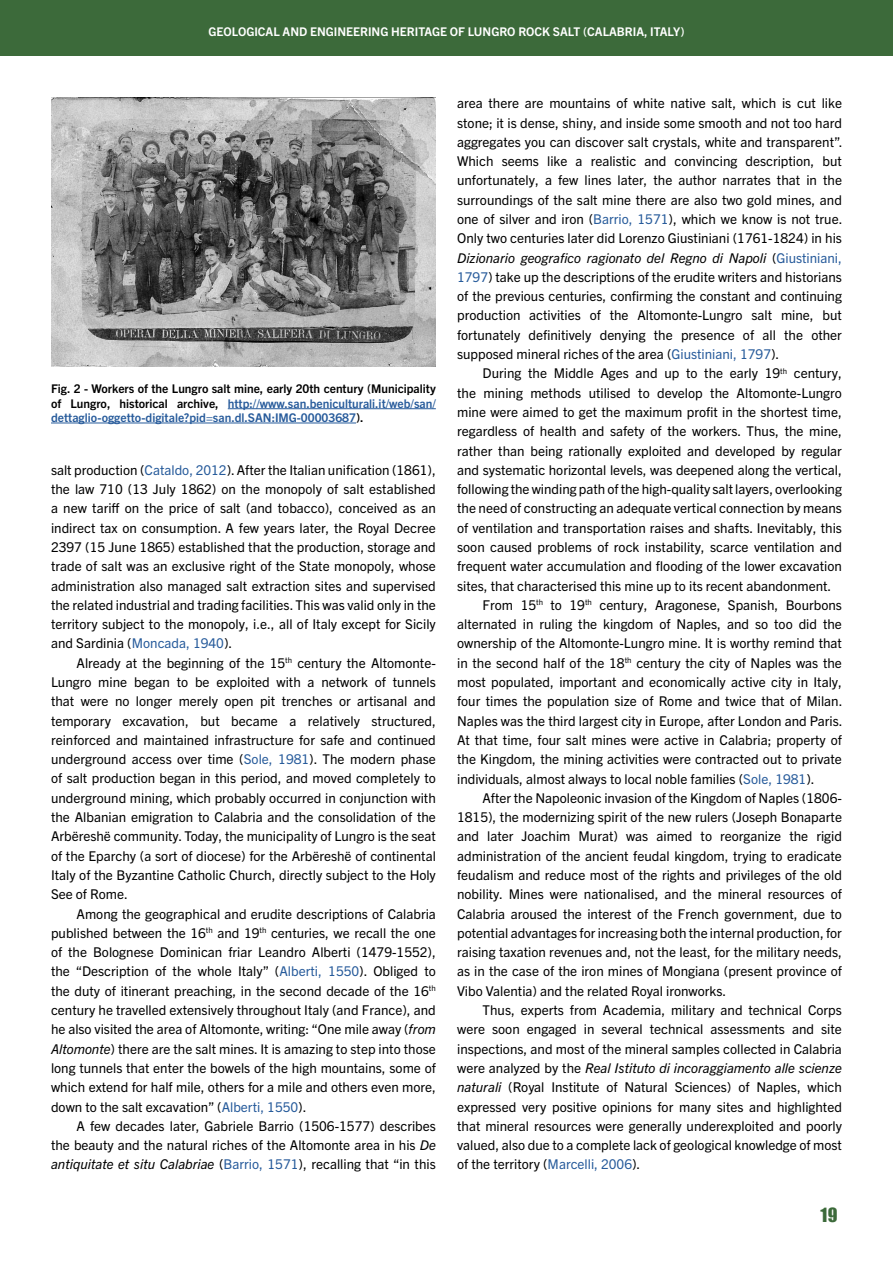
<style>
.page{position:relative;width:893px;height:1263px;background:#fff}
.page>*{position:absolute;margin:0;border:0;box-sizing:border-box;transform-origin:0 0}
.t1{font:18px "Impact";color:#3c6a3a}
.t2{font:13.5px/19.4px "Trade Gothic Next LT Pro";color:#000;text-align:justify}
.t3{font:italic 13.5px "Trade Gothic Next LT Pro";color:#000}
.t4{font:700 12px/14.2px "Trade Gothic Next LT Pro";color:#275b9b;text-align:justify}
.t5{font:700 12px "Trade Gothic Next LT Pro";color:#fff}
.s1{color:#000}
.s2{color:#275b9b}
.s3{font-style:italic}
.s4{font-style:normal}
</style>
<div class="page">
<div style="left:0;top:0;width:893px;height:55px;background:#3c6a3a"></div>
<img style="left:51px;top:98px;width:385px;height:269px">
<hr style="left:228px;top:408px;width:208px;height:1px;background:#275b9b">
<hr style="left:51px;top:423px;width:305px;height:1px;background:#275b9b">
<p class="t5" style="left:208px;top:23px;width:478px">GEOLOGICAL AND ENGINEERING HERITAGE OF LUNGRO ROCK SALT (CALABRIA, ITALY)</p>
<p class="t4" style="left:51px;top:381px;width:386px"><span class="s1">Fig. 2 - Workers of the Lungro salt mine, early 20th century (Municipality of Lungro, historical archive,</span> http://www.san.beniculturali.it/web/san/ dettaglio-oggetto-digitale?pid=san.dl.SAN:IMG-00003687<span class="s1">).</span></p>
<p class="t2" style="left:51px;top:459px;width:386px">salt production (<span class="s2">Cataldo, 2012</span>). After the Italian unification (1861), the law 710 (13 July 1862) on the monopoly of salt established a new tariff on the price of salt (and tobacco), conceived as an indirect tax on consumption. A few years later, the Royal Decree 2397 (15 June 1865) established that the production, storage and trade of salt was an exclusive right of the State monopoly, whose administration also managed salt extraction sites and supervised the related industrial and trading facilities. This was valid only in the territory subject to the monopoly, i.e., all of Italy except for Sicily and Sardinia (<span class="s2">Moncada, 1940</span>).</p>
<p class="t2" style="left:51px;top:652px;width:386px;text-indent:26px">Already at the beginning of the 15<sup>th</sup> century the Altomonte-Lungro mine began to be exploited with a network of tunnels that were no longer merely open pit trenches or artisanal and temporary excavation, but became a relatively structured, reinforced and maintained infrastructure for safe and continued underground access over time (<span class="s2">Sole, 1981</span>). The modern phase of salt production began in this period, and moved completely to underground mining, which probably occurred in conjunction with the Albanian emigration to Calabria and the consolidation of the Arbëreshë community. Today, the municipality of Lungro is the seat of the Eparchy (a sort of diocese) for the Arbëreshë of continental Italy of the Byzantine Catholic Church, directly subject to the Holy See of Rome.</p>
<p class="t2" style="left:51px;top:903px;width:386px;text-indent:26px">Among the geographical and erudite descriptions of Calabria published between the 16<sup>th</sup> and 19<sup>th</sup> centuries, we recall the one of the Bolognese Dominican friar Leandro Alberti (1479-1552), the “Description of the whole Italy” (<span class="s2">Alberti, 1550</span>). Obliged to the duty of itinerant preaching, in the second decade of the 16<sup>th </sup>century he travelled extensively throughout Italy (and France), and he also visited the area of Altomonte, writing: “One mile away (<span class="s3">from Altomonte</span>) there are the salt mines. It is amazing to step into those long tunnels that enter the bowels of the high mountains, some of which extend for half mile, others for a mile and others even more, down to the salt excavation” (<span class="s2">Alberti, 1550</span>).</p>
<p class="t2" style="left:51px;top:1115px;width:386px;text-indent:26px">A few decades later, Gabriele Barrio (1506-1577) describes the beauty and the natural riches of the Altomonte area in his <span class="s3">De antiquitate et situ Calabriae</span> (<span class="s2">Barrio, 1571</span>), recalling that “in this</p>
<p class="t2" style="left:457px;top:93px;width:387px">area there are mountains of white native salt, which is cut like stone; it is dense, shiny, and inside some smooth and not too hard aggregates you can discover salt crystals, white and transparent”.<br>Which seems like a realistic and convincing description, but unfortunately, a few lines later, the author narrates that in the surroundings of the salt mine there are also two gold mines, and one of silver and iron (<span class="s2">Barrio, 1571</span>), which we know is not true.<br>Only two centuries later did Lorenzo Giustiniani (1761-1824) in his <span class="s3">Dizionario geografico ragionato del Regno di Napoli</span> (<span class="s2">Giustiniani, 1797</span>) take up the descriptions of the erudite writers and historians of the previous centuries, confirming the constant and continuing production activities of the Altomonte-Lungro salt mine, but fortunately definitively denying the presence of all the other supposed mineral riches of the area (<span class="s2">Giustiniani, 1797</span>).</p>
<p class="t2" style="left:483px;top:363px;width:361px">During the Middle Ages and up to the early 19<sup>th</sup> century,</p>
<p class="t2" style="left:457px;top:382px;width:386px">the mining methods utilised to develop the Altomonte-Lungro</p>
<p class="t2" style="left:457px;top:401px;width:386px">mine were aimed to get the maximum profit in the shortest time,</p>
<p class="t2" style="left:457px;top:421px;width:386px">regardless of health and safety of the workers. Thus, the mine,</p>
<p class="t2" style="left:457px;top:440px;width:386px">rather than being rationally exploited and developed by regular</p>
<p class="t2" style="left:457px;top:459px;width:386px">and systematic horizontal levels, was deepened along the vertical,</p>
<p class="t2" style="left:457px;top:479px;width:386px">following the winding path of the high-quality salt layers, overlooking</p>
<p class="t2" style="left:457px;top:498px;width:386px">the need of constructing an adequate vertical connection by means</p>
<p class="t2" style="left:457px;top:517px;width:386px">of ventilation and transportation raises and shafts. Inevitably, this</p>
<p class="t2" style="left:457px;top:536px;width:386px">soon caused problems of rock instability, scarce ventilation and</p>
<p class="t2" style="left:457px;top:556px;width:386px">frequent water accumulation and flooding of the lower excavation</p>
<p class="t2" style="left:457px;top:575px;width:376px">sites, that characterised this mine up to its recent abandonment.</p>
<p class="t2" style="left:483px;top:594px;width:361px">From 15<sup>th</sup> to 19<sup>th</sup> century, Aragonese, Spanish, Bourbons</p>
<p class="t2" style="left:457px;top:614px;width:386px">alternated in ruling the kingdom of Naples, and so too did the</p>
<p class="t2" style="left:457px;top:633px;width:386px">ownership of the Altomonte-Lungro mine. It is worthy remind that</p>
<p class="t2" style="left:457px;top:652px;width:386px">in the second half of the 18<sup>th</sup> century the city of Naples was the</p>
<p class="t2" style="left:457px;top:672px;width:386px">most populated, important and economically active city in Italy,</p>
<p class="t2" style="left:457px;top:691px;width:387px">four times the population size of Rome and twice that of Milan.</p>
<p class="t2" style="left:457px;top:710px;width:387px">Naples was the third largest city in Europe, after London and Paris.</p>
<p class="t2" style="left:457px;top:729px;width:386px">At that time, four salt mines were active in Calabria; property of</p>
<p class="t2" style="left:457px;top:749px;width:386px">the Kingdom, the mining activities were contracted out to private</p>
<p class="t2" style="left:457px;top:768px;width:359px">individuals, almost always to local noble families (<span class="s2">Sole, 1981</span>).</p>
<p class="t2" style="left:483px;top:787px;width:361px">After the Napoleonic invasion of the Kingdom of Naples (1806-</p>
<p class="t2" style="left:457px;top:807px;width:386px">1815), the modernizing spirit of the new rulers (Joseph Bonaparte</p>
<p class="t2" style="left:457px;top:826px;width:386px">and later Joachim Murat) was aimed to reorganize the rigid</p>
<p class="t2" style="left:457px;top:845px;width:386px">administration of the ancient feudal kingdom, trying to eradicate</p>
<p class="t2" style="left:457px;top:864px;width:386px">feudalism and reduce most of the rights and privileges of the old</p>
<p class="t2" style="left:457px;top:884px;width:386px">nobility. Mines were nationalised, and the mineral resources of</p>
<p class="t2" style="left:457px;top:903px;width:386px">Calabria aroused the interest of the French government, due to</p>
<p class="t2" style="left:457px;top:922px;width:386px">potential advantages for increasing both the internal production, for</p>
<p class="t2" style="left:457px;top:942px;width:386px">raising taxation revenues and, not the least, for the military needs,</p>
<p class="t2" style="left:457px;top:961px;width:386px">as in the case of the iron mines of Mongiana (present province of</p>
<p class="t2" style="left:457px;top:980px;width:271px">Vibo Valentia) and the related Royal ironworks.</p>
<p class="t2" style="left:483px;top:999px;width:361px">Thus, experts from Academia, military and technical Corps</p>
<p class="t2" style="left:457px;top:1019px;width:386px">were soon engaged in several technical assessments and site</p>
<p class="t2" style="left:457px;top:1038px;width:386px">inspections, and most of the mineral samples collected in Calabria</p>
<p class="t3" style="left:457px;top:1059px;width:386px"><span class="s4">were analyzed by the</span> Real Istituto di incoraggiamento alle scienze</p>
<p class="t2" style="left:457px;top:1077px;width:386px"><span class="s3">naturali</span> (Royal Institute of Natural Sciences) of Naples, which</p>
<p class="t2" style="left:457px;top:1096px;width:386px">expressed very positive opinions for many sites and highlighted</p>
<p class="t2" style="left:457px;top:1115px;width:386px">that mineral resources were generally underexploited and poorly</p>
<p class="t2" style="left:457px;top:1135px;width:386px">valued, also due to a complete lack of geological knowledge of most</p>
<p class="t2" style="left:457px;top:1154px;width:185px">of the territory (<span class="s2">Marcelli, 2006</span>).</p>
<h1 class="t1" style="left:820px;top:1201px;width:19px">19</h1>
</div>
